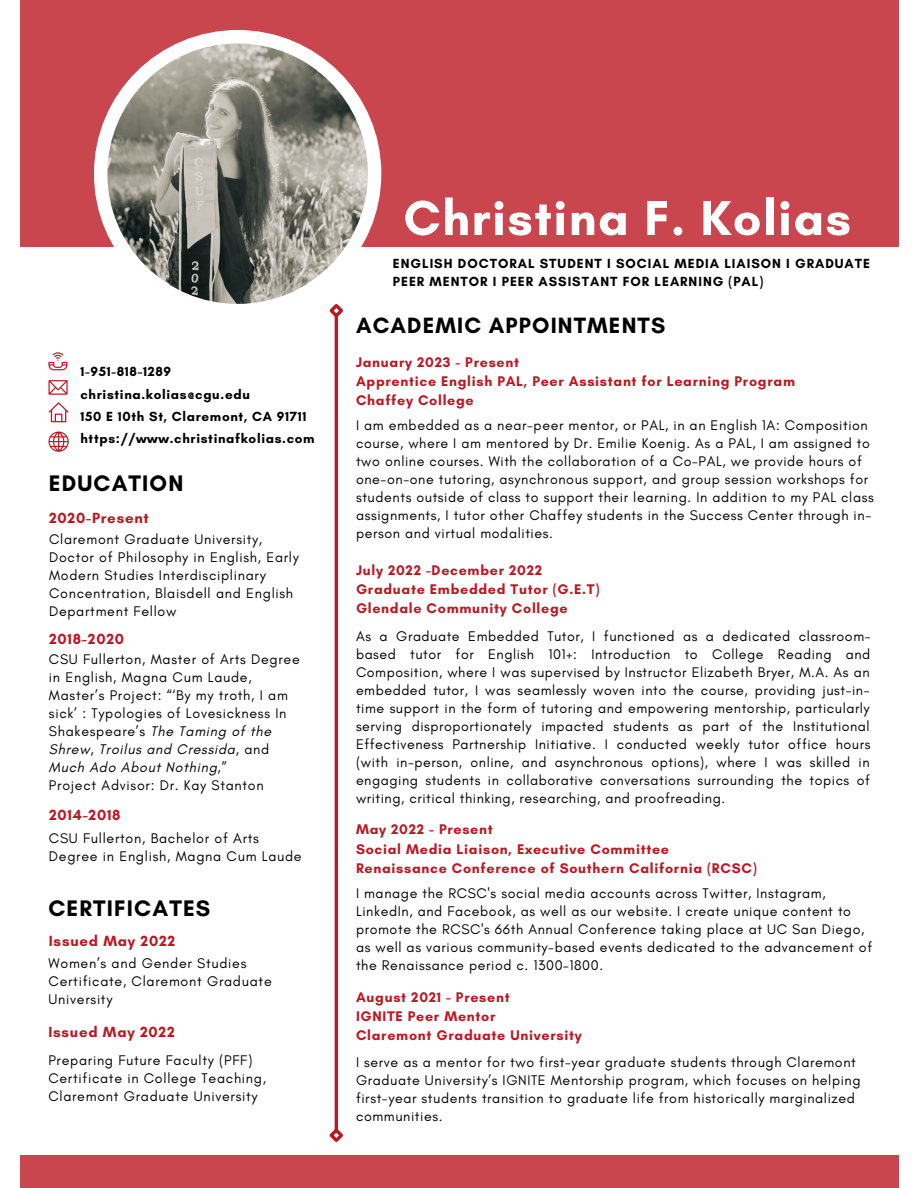
<style>
.page{position:relative;width:918px;height:1188px;background:#fff}
.page>*{position:absolute;margin:0;border:0;box-sizing:border-box;transform-origin:0 0}
.t1{font:700 49.95px "Glacial Indifference";letter-spacing:.03em;color:#fff}
.t2{font:700 22.95px "Glacial Indifference";letter-spacing:.05em;color:#000}
.t3{font:700 22.5px "Glacial Indifference";letter-spacing:.05em;color:#000}
.t4{font:700 15px "Glacial Indifference";letter-spacing:.05em;color:#bc1823}
.t5{font:14.25px/18px "Glacial Indifference";letter-spacing:.04em;color:#000}
.t6{font:700 14.25px/19.2px "Glacial Indifference";letter-spacing:.05em;color:#bc1823}
.t7{font:700 13.5px/22.2px "Glacial Indifference";letter-spacing:.05em;color:#000}
.t8{font:700 13.5px/18px "Glacial Indifference";letter-spacing:.07em;color:#000}
.s1{font-style:italic}
</style>
<div class="page">
<div style="left:20px;top:0;width:879px;height:247px;background:#c9464f"></div>
<div style="left:20px;top:1155px;width:879px;height:33px;background:#c9464f"></div>
<hr style="left:335px;top:315px;width:3px;height:816px;background:#bc1823">
<svg style="left:329px;top:304px;width:14px;height:17px"></svg>
<svg style="left:329px;top:1125px;width:14px;height:17px"></svg>
<div style="left:94px;top:30px;width:287px;height:287px;background:#fff;border-radius:50%"></div>
<img style="left:107px;top:43px;width:261px;height:261px;border-radius:50%">
<svg style="left:49px;top:380px;width:19px;height:15px"></svg>
<svg style="left:48px;top:402px;width:21px;height:20px"></svg>
<svg style="left:48px;top:352px;width:20px;height:18px"></svg>
<svg style="left:49px;top:432px;width:20px;height:20px"></svg>
<p class="t7" style="left:80px;top:361px;width:236px">1-951-818-1289 christina.kolias@cgu.edu<br>150 E 10th St, Claremont, CA 91711 https://www.christinafkolias.com</p>
<h2 class="t2" style="left:49px;top:469px;width:136px">EDUCATION</h2>
<p class="t4" style="left:49px;top:509px;width:101px">2020-Present</p>
<p class="t5" style="left:49px;top:530px;width:251px">Claremont Graduate University, Doctor of Philosophy in English, Early Modern Studies Interdisciplinary Concentration, Blaisdell and English Department Fellow</p>
<p class="t4" style="left:49px;top:630px;width:77px">2018-2020</p>
<p class="t5" style="left:49px;top:650px;width:252px">CSU Fullerton, Master of Arts Degree in English, Magna Cum Laude,<br>Master’s Project: “‘By my troth, I am sick’ : Typologies of Lovesickness In<br>Shakespeare’s <span class="s1">The Taming of the<br>Shrew</span>, <span class="s1">Troilus and Cressida</span>, and<br><span class="s1">Much Ado About Nothing</span>,”<br>Project Advisor: Dr. Kay Stanton</p>
<p class="t4" style="left:49px;top:806px;width:73px">2014-2018</p>
<p class="t5" style="left:49px;top:829px;width:254px">CSU Fullerton, Bachelor of Arts<br>Degree in English, Magna Cum Laude</p>
<h2 class="t2" style="left:48px;top:894px;width:164px">CERTIFICATES</h2>
<p class="t4" style="left:49px;top:931px;width:128px">Issued May 2022</p>
<p class="t5" style="left:49px;top:954px;width:225px">Women’s and Gender Studies<br>Certificate, Claremont Graduate<br>University</p>
<p class="t4" style="left:48px;top:1023px;width:128px">Issued May 2022</p>
<p class="t5" style="left:48px;top:1051px;width:219px">Preparing Future Faculty (PFF)<br>Certificate in College Teaching,<br>Claremont Graduate University</p>
<h1 class="t1" style="left:404px;top:188px;width:449px">Christina F. Kolias</h1>
<p class="t8" style="left:393px;top:254px;width:479px">ENGLISH DOCTORAL STUDENT I SOCIAL MEDIA LIAISON I GRADUATE<br>PEER MENTOR I PEER ASSISTANT FOR LEARNING (PAL)</p>
<h3 class="t3" style="left:356px;top:312px;width:311px">ACADEMIC APPOINTMENTS</h3>
<p class="t6" style="left:356px;top:352px;width:441px">January 2023 - Present<br>Apprentice English PAL, Peer Assistant for Learning Program<br>Chaffey College</p>
<p class="t5" style="left:356px;top:416px;width:519px">I am embedded as a near-peer mentor, or PAL, in an English 1A: Composition course, where I am mentored by Dr. Emilie Koenig. As a PAL, I am assigned to two online courses. With the collaboration of a Co-PAL, we provide hours of one-on-one tutoring, asynchronous support, and group session workshops for students outside of class to support their learning. In addition to my PAL class assignments, I tutor other Chaffey students in the Success Center through in&shy;person and virtual modalities.</p>
<p class="t6" style="left:356px;top:560px;width:245px">July 2022 -December 2022<br>Graduate Embedded Tutor (G.E.T)<br>Glendale Community College</p>
<p class="t5" style="left:356px;top:627px;width:516px;text-align:justify">As a Graduate Embedded Tutor, I functioned as a dedicated classroom&shy;based tutor for English 101+: Introduction to College Reading and Composition, where I was supervised by Instructor Elizabeth Bryer, M.A. As an embedded tutor, I was seamlessly woven into the course, providing just-in&shy;time support in the form of tutoring and empowering mentorship, particularly serving disproportionately impacted students as part of the Institutional Effectiveness Partnership Initiative. I conducted weekly tutor office hours (with in-person, online, and asynchronous options), where I was skilled in engaging students in collaborative conversations surrounding the topics of writing, critical thinking, researching, and proofreading.</p>
<p class="t6" style="left:356px;top:820px;width:402px">May 2022 - Present<br>Social Media Liaison, Executive Committee<br>Renaissance Conference of Southern California (RCSC)</p>
<p class="t5" style="left:356px;top:884px;width:518px">I manage the RCSC's social media accounts across Twitter, Instagram, LinkedIn, and Facebook, as well as our website. I create unique content to promote the RCSC's 66th Annual Conference taking place at UC San Diego, as well as various community-based events dedicated to the advancement of the Renaissance period c. 1300–1800.</p>
<p class="t6" style="left:356px;top:987px;width:227px">August 2021 - Present<br>IGNITE Peer Mentor<br>Claremont Graduate University</p>
<p class="t5" style="left:356px;top:1053px;width:506px">I serve as a mentor for two first-year graduate students through Claremont Graduate University’s IGNITE Mentorship program, which focuses on helping first-year students transition to graduate life from historically marginalized communities.</p>
</div>
